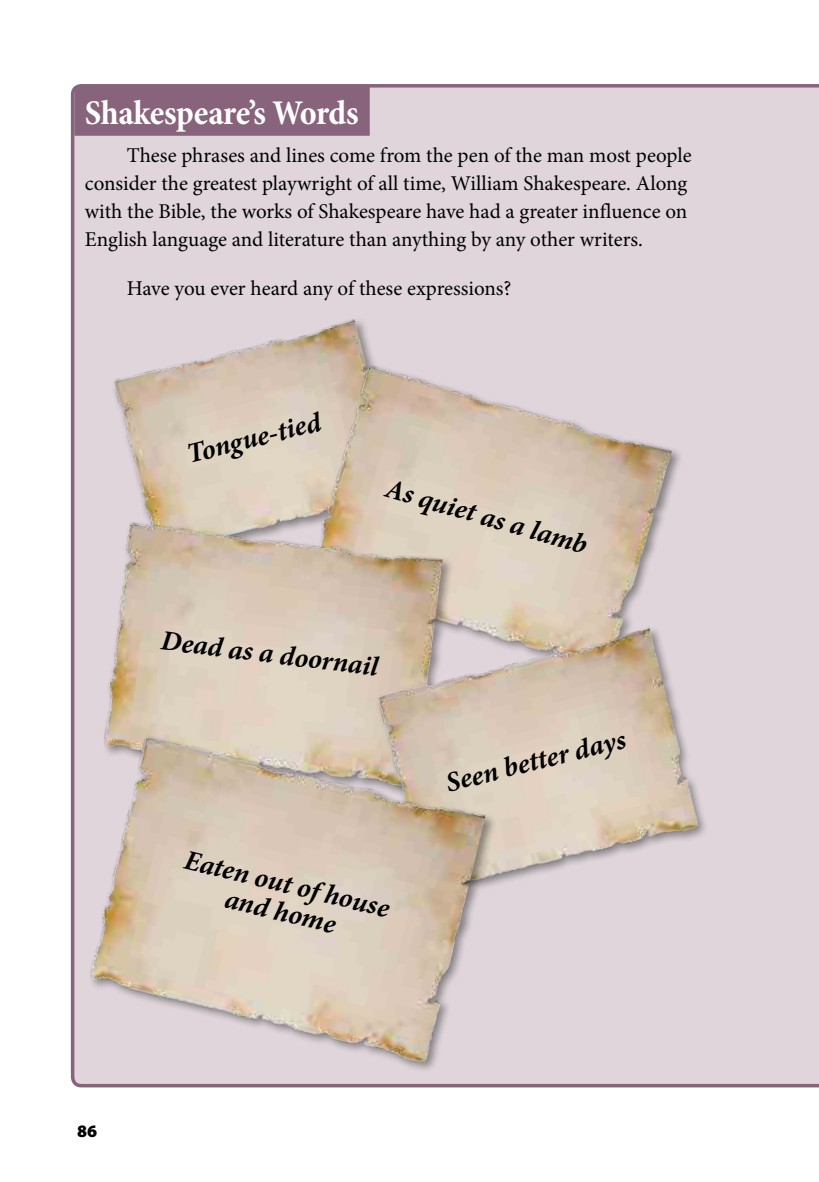
<style>
.page{position:relative;width:819px;height:1182px;background:#fff}
.page>*{position:absolute;margin:0;border:0;box-sizing:border-box;transform-origin:0 0}
.t1{font:700 condensed 35px "Minion Pro";letter-spacing:-.015em;color:#fff}
.t2{font:italic 700 28px/28px "Minion Pro";color:#000;text-align:center}
.t3{font:21px/28px "Minion Pro";letter-spacing:-.005em;color:#000}
.t4{font:900 17.5px "Myriad Pro";color:#000}
</style>
<div class="page">
<div style="left:71px;top:84px;width:748px;height:1003px;background:#dfd5da"></div>
<img style="left:108px;top:315px;width:291px;height:200px">
<div style="left:307px;top:363px;width:377px;height:318px;background:#dfd5da"></div>
<img style="left:300px;top:357px;width:373px;height:265px">
<img style="left:97px;top:515px;width:346px;height:212px">
<div style="left:375px;top:625px;width:333px;height:276px;background:#dfd5da"></div>
<img style="left:372px;top:622px;width:327px;height:262px">
<div style="left:89px;top:734px;width:408px;height:339px;background:#000;opacity:.4"></div>
<img style="left:81px;top:727px;width:406px;height:338px">
<h1 class="t1" style="left:85px;top:88px;width:276px">Shakespeare’s Words</h1>
<p class="t3" style="left:85px;top:141px;width:608px;text-indent:42px">These phrases and lines come from the pen of the man most people consider the greatest playwright of all time, William Shakespeare. Along with the Bible, the works of Shakespeare have had a greater influence on English language and literature than anything by any other writers.</p>
<p class="t3" style="left:127px;top:274px;width:386px">Have you ever heard any of these expressions?</p>
<h2 class="t2" style="left:184px;top:440px;width:139px;rotate:-14deg">Tongue-tied</h2>
<h2 class="t2" style="left:390px;top:473px;width:210px;rotate:16deg">As quiet as a lamb</h2>
<h2 class="t2" style="left:163px;top:626px;width:220px;rotate:7deg">Dead as a doornail</h2>
<h2 class="t2" style="left:188px;top:846px;width:212px;rotate:13deg">Eaten out of house and home</h2>
<h2 class="t2" style="left:443px;top:769px;width:186px;rotate:-14deg">Seen better days</h2>
<p class="t4" style="left:77px;top:1119px;width:22px">86</p>
</div>
